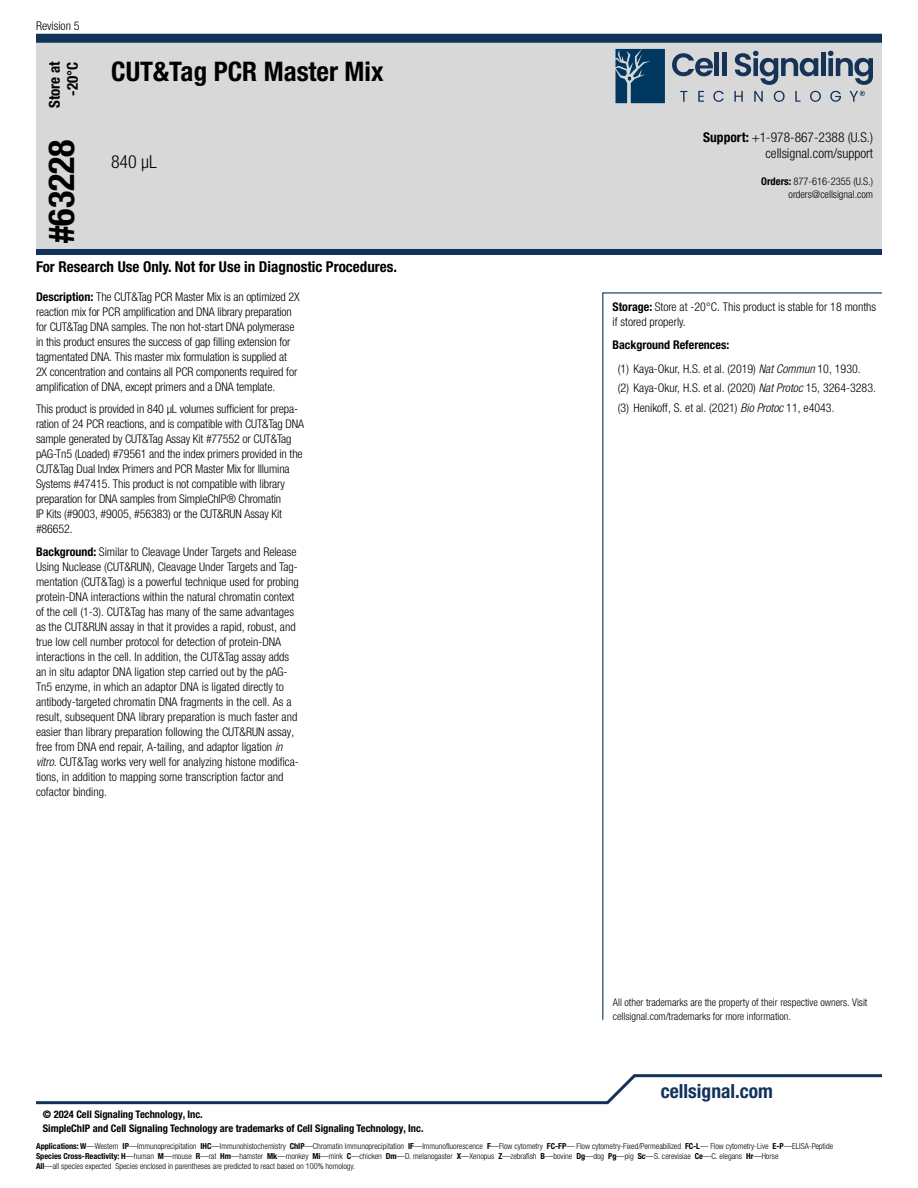
<style>
.page{position:relative;width:918px;height:1188px;background:#fff}
.page>*{position:absolute;margin:0;border:0;box-sizing:border-box;transform-origin:0 0}
.Product_Number{font:700 condensed 36px "Helvetica Neue LTW1 G";color:#000}
.Product_Name{font:700 condensed 27px "Helvetica Neue LTW1 G";color:#000}
.t1{font:700 condensed 19.5px "Helvetica Neue LTW1 G";color:#123359}
.Kit_Quantity{font:300 condensed 18px "Helvetica Neue LTW1 G";color:#000}
.Storage_Temp{font:700 condensed 15px/18px "Helvetica Neue LTW1 G";color:#000;text-align:right}
.t2{font:300 condensed 13.5px/16.2px "Helvetica Neue LTW1 G";color:#000;text-align:right}
.Body{font:300 condensed 12px/15px "Helvetica Neue LTW1 G";color:#000}
.Background_References{font:300 condensed 12px "Helvetica Neue LTW1 G";color:#000}
.Body-2{font:700 condensed 12px "Helvetica Neue LTW1 G";color:#000}
.Date{font:300 condensed 12px "Helvetica Neue LTW1 G";color:#000}
.Legal_Footer{font:300 condensed 10.5px/12.6px "Helvetica Neue LTW1 G";color:#000;text-align:right}
.Trademark_footer{font:700 condensed 10.5px/13.5px "Helvetica Neue LTW1 G";color:#000}
.t3{font:300 condensed 8.25px/9.9px "Helvetica Neue LTW1 G";color:#000}
.s1{font-weight:700}
.s2{font-style:italic}
</style>
<div class="page">
<div style="left:36px;top:43px;width:846px;height:210px;background:#d8d8d8"></div>
<div style="left:36px;top:249px;width:846px;height:6px;background:#123359"></div>
<div style="left:36px;top:34px;width:846px;height:9px;background:#123359"></div>
<svg style="left:36px;top:1074px;width:846px;height:31px"></svg>
<svg style="left:615px;top:49px;width:50px;height:54px;background:#1f4f72"></svg>
<svg style="left:680px;top:91px;width:7px;height:11px"></svg>
<svg style="left:698px;top:91px;width:6px;height:11px"></svg>
<svg style="left:713px;top:91px;width:11px;height:11px"></svg>
<svg style="left:734px;top:91px;width:9px;height:11px"></svg>
<svg style="left:754px;top:91px;width:9px;height:11px"></svg>
<svg style="left:774px;top:91px;width:11px;height:11px"></svg>
<svg style="left:795px;top:91px;width:6px;height:11px"></svg>
<svg style="left:810px;top:91px;width:11px;height:11px"></svg>
<svg style="left:830px;top:91px;width:11px;height:11px"></svg>
<svg style="left:850px;top:91px;width:15px;height:11px"></svg>
<svg style="left:672px;top:53px;width:41px;height:23px"></svg>
<hr style="left:715px;top:52px;width:4px;height:24px;background:#143357">
<div style="left:722px;top:52px;width:5px;height:24px;background:#143357"></div>
<svg style="left:735px;top:51px;width:83px;height:34px"></svg>
<div style="left:821px;top:52px;width:5px;height:24px;background:#143357"></div>
<svg style="left:828px;top:51px;width:45px;height:34px"></svg>
<svg style="left:602px;top:292px;width:280px;height:728px"></svg>
<p class="Date" style="left:36px;top:19px;width:45px">Revision 5</p>
<p class="Storage_Temp" style="left:45px;top:108px;width:48px;rotate:-90deg">Store at -20°C</p>
<p class="Product_Number" style="left:40px;top:243px;width:105px;rotate:-90deg">#63228</p>
<p class="Product_Name" style="left:111px;top:55px;width:274px">CUT&amp;Tag PCR Master Mix</p>
<p class="Kit_Quantity" style="left:111px;top:151px;width:47px">840 µL</p>
<p class="Storage_Temp" style="left:36px;top:257px;width:363px">For Research Use Only. Not for Use in Diagnostic Procedures.</p>
<p class="Body" style="left:36px;top:289px;width:265px"><span class="s1">Description:</span> The CUT&amp;Tag PCR Master Mix is an optimized 2X reaction mix for PCR amplification and DNA library preparation for CUT&amp;Tag DNA samples. The non hot-start DNA polymerase in this product ensures the success of gap filling extension for tagmentated DNA. This master mix formulation is supplied at 2X concentration and contains all PCR components required for amplification of DNA, except primers and a DNA template.</p>
<p class="Body" style="left:36px;top:402px;width:270px">This product is provided in 840 μL volumes sufficient for prepa&shy;ration of 24 PCR reactions, and is compatible with CUT&amp;Tag DNA sample generated by CUT&amp;Tag Assay Kit #77552 or CUT&amp;Tag pAG-Tn5 (Loaded) #79561 and the index primers provided in the CUT&amp;Tag Dual Index Primers and PCR Master Mix for Illumina Systems #47415. This product is not compatible with library preparation for DNA samples from SimpleChIP® Chromatin<br>IP Kits (#9003, #9005, #56383) or the CUT&amp;RUN Assay Kit #86652.</p>
<p class="Body" style="left:36px;top:544px;width:264px"><span class="s1">Background:</span> Similar to Cleavage Under Targets and Release Using Nuclease (CUT&amp;RUN), Cleavage Under Targets and Tag&shy;mentation (CUT&amp;Tag) is a powerful technique used for probing protein-DNA interactions within the natural chromatin context of the cell (1-3). CUT&amp;Tag has many of the same advantages as the CUT&amp;RUN assay in that it provides a rapid, robust, and true low cell number protocol for detection of protein-DNA interactions in the cell. In addition, the CUT&amp;Tag assay adds an in situ adaptor DNA ligation step carried out by the pAG-Tn5 enzyme, in which an adaptor DNA is ligated directly to antibody-targeted chromatin DNA fragments in the cell. As a result, subsequent DNA library preparation is much faster and easier than library preparation following the CUT&amp;RUN assay, free from DNA end repair, A-tailing, and adaptor ligation <span class="s2">in vitro</span>. CUT&amp;Tag works very well for analyzing histone modifica&shy;tions, in addition to mapping some transcription factor and cofactor binding.</p>
<p class="Trademark_footer" style="left:43px;top:1108px;width:382px">© 2024 Cell Signaling Technology, Inc.<br>SimpleChIP and Cell Signaling Technology are trademarks of Cell Signaling Technology, Inc.</p>
<p class="t2" style="left:703px;top:130px;width:171px"><span class="s1">Support:</span> +1-978-867-2388 (U.S.) cellsignal.com/support</p>
<p class="Legal_Footer" style="left:761px;top:176px;width:113px"><span class="s1">Orders:</span> 877-616-2355 (U.S.) orders@cellsignal.com</p>
<p class="Body" style="left:612px;top:299px;width:265px"><span class="s1">Storage:</span> Store at -20°C. This product is stable for 18 months if stored properly.</p>
<p class="Body-2" style="left:612px;top:337px;width:118px">Background References:</p>
<p class="Background_References" style="left:618px;top:361px;width:244px">(1) Kaya-Okur, H.S. et al. (2019) <span class="s2">Nat Commun</span> 10, 1930.</p>
<p class="Background_References" style="left:618px;top:381px;width:260px">(2) Kaya-Okur, H.S. et al. (2020) <span class="s2">Nat Protoc</span> 15, 3264-3283.</p>
<p class="Background_References" style="left:618px;top:400px;width:218px">(3) Henikoff, S. et al. (2021) <span class="s2">Bio Protoc</span> 11, e4043.</p>
<p class="Legal_Footer" style="left:613px;top:996px;width:256px;line-height:13.5px;text-align:left">All other trademarks are the property of their respective owners. Visit cellsignal.com/trademarks for more information.</p>
<h3 class="t1" style="left:661px;top:1079px;width:114px">cellsignal.com</h3>
<p class="t3" style="left:36px;top:1141px;width:799px"><span class="s1">Applications: W</span>—Western <span class="s1">IP</span>—Immunoprecipitation <span class="s1">IHC</span>—Immunohistochemistry <span class="s1">ChIP</span>—Chromatin Immunoprecipitation <span class="s1">IF</span>—Immunofluorescence <span class="s1">F</span>—Flow cytometry <span class="s1">FC-FP</span>— Flow cytometry-Fixed/Permeabilized <span class="s1">FC-L</span>— Flow cytometry-Live <span class="s1">E-P</span>—ELISA-Peptide<br><span class="s1">Species Cross-Reactivity: H</span>—human <span class="s1">M</span>—mouse <span class="s1">R</span>—rat <span class="s1">Hm</span>—hamster <span class="s1">Mk</span>—monkey <span class="s1">Mi</span>—mink <span class="s1">C</span>—chicken <span class="s1">Dm</span>—D. melanogaster <span class="s1">X</span>—Xenopus <span class="s1">Z</span>—zebrafish <span class="s1">B</span>—bovine <span class="s1">Dg</span>—dog <span class="s1">Pg</span>—pig <span class="s1">Sc</span>—S. cerevisiae <span class="s1">Ce</span>—C. elegans <span class="s1">Hr</span>—Horse<br><span class="s1">All</span>—all species expected Species enclosed in parentheses are predicted to react based on 100% homology.</p>
</div>
